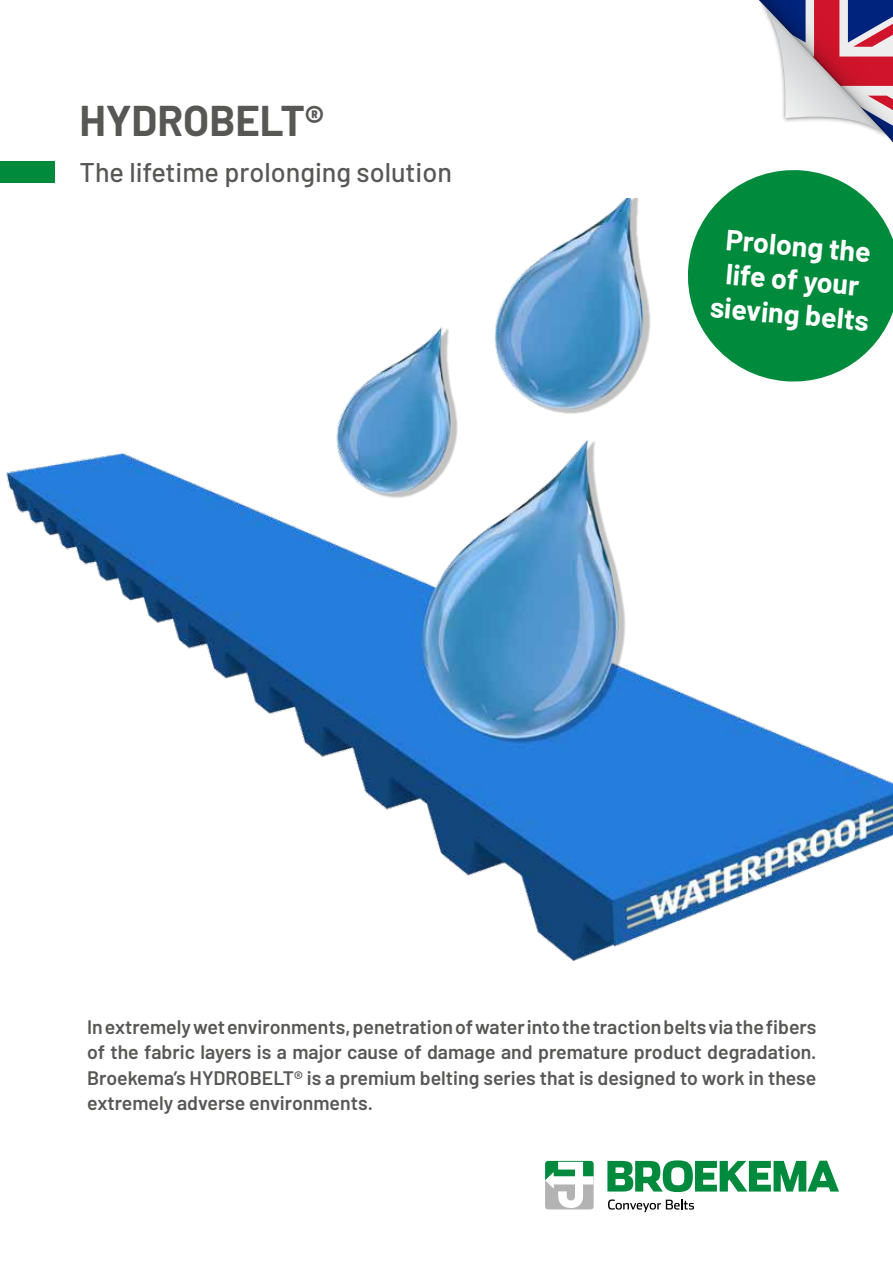
<style>
.page{position:relative;width:893px;height:1263px;background:#fff}
.page>*{position:absolute;margin:0;border:0;box-sizing:border-box;transform-origin:0 0}
.t1{font:700 42px "Barlow";color:#575756}
.t2{font:700 28.5px/34.2px "Barlow";color:#fff;text-align:center}
.t3{font:500 27px "Barlow";color:#575756}
.t4{font:600 19.5px/25.5px "Barlow";color:#575756;text-align:justify}
</style>
<div class="page">
<svg style="left:759px;top:0;width:134px;height:143px"></svg>
<div style="left:0;top:161px;width:54px;height:22px;background:#008a3c"></div>
<svg style="left:545px;top:1161px;width:49px;height:48px"></svg>
<svg style="left:607px;top:1160px;width:232px;height:32px"></svg>
<svg style="left:608px;top:1199px;width:86px;height:13px"></svg>
<svg style="left:721px;top:170px;width:145px;height:29px;fill:#008a3c"></svg>
<img style="left:6px;top:199px;width:887px;height:762px">
<h1 class="t1" style="left:80px;top:90px;width:246px">HYDROBELT®</h1>
<h3 class="t3" style="left:80px;top:152px;width:374px">The lifetime prolonging solution</h3>
<h2 class="t2" style="left:718px;top:219px;width:161px;rotate:5deg">Prolong the life of your sieving belts</h2>
<p class="t4" style="left:87px;top:1012px;width:731px">In extremely wet environments, penetration of water into the traction belts via the fibers of the fabric layers is a major cause of damage and premature product degradation.<br>Broekema’s HYDROBELT® is a premium belting series that is designed to work in these extremely adverse environments.</p>
</div>
